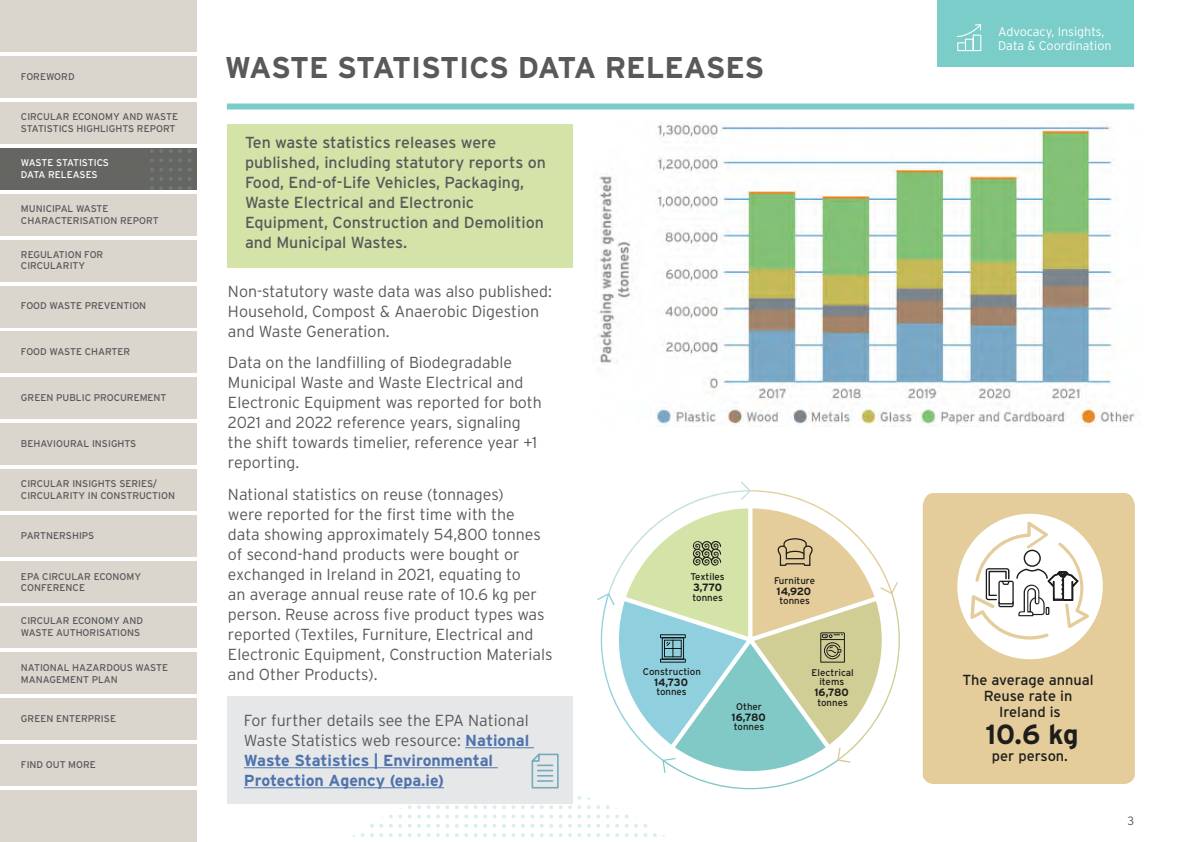
<style>
.page{position:relative;width:1191px;height:842px;background:#fff}
.page>*{position:absolute;margin:0;border:0;box-sizing:border-box;transform-origin:0 0}
.t1{font:700 30px "Interstate";letter-spacing:-.015em;color:#58595b}
.t2{font:700 27.6px "Interstate";color:#1d1d1b}
.body_big{font:300 16px/20px "Interstate";color:#58595b}
.body_big-2{font:16px/20px "Interstate";color:#58595b}
.body_big-3{font:700 16px/20px "Interstate";color:#4f73ad}
.t3{font:14.6px/16px "Interstate";color:#1d1d1b;text-align:center}
.body_copy{font:300 12.6px/14.4px "Interstate";color:#fff}
.t4{font:300 12px "Interstate";color:#58595b}
.t5{font:700 10.6px "Interstate";letter-spacing:-.015em;color:#1d1d1b}
.t6{font:9.8px/11.8px "Interstate";color:#58595b}
.t7{font:9.8px/11.8px "Interstate";letter-spacing:-.01em;color:#fff}
.t8{font:9.6px/8.8px "Interstate";color:#1d1d1b;text-align:center}
.s1{font-weight:300;color:#58595b}
</style>
<div class="page">
<div style="left:0;top:286px;width:197px;height:41px;background:#dad5cd"></div>
<div style="left:0;top:240px;width:197px;height:41px;background:#dad5cd"></div>
<div style="left:0;top:194px;width:197px;height:42px;background:#dad5cd"></div>
<div style="left:0;top:57px;width:197px;height:41px;background:#dad5cd"></div>
<div style="left:0;top:0;width:197px;height:52px;background:#dad5cd"></div>
<div style="left:0;top:790px;width:197px;height:52px;background:#dad5cd"></div>
<div style="left:0;top:332px;width:197px;height:41px;background:#dad5cd"></div>
<div style="left:0;top:378px;width:197px;height:41px;background:#dad5cd"></div>
<div style="left:0;top:423px;width:197px;height:42px;background:#dad5cd"></div>
<div style="left:0;top:469px;width:197px;height:42px;background:#dad5cd"></div>
<div style="left:0;top:515px;width:197px;height:41px;background:#dad5cd"></div>
<div style="left:0;top:561px;width:197px;height:41px;background:#dad5cd"></div>
<div style="left:0;top:607px;width:197px;height:41px;background:#dad5cd"></div>
<div style="left:0;top:653px;width:197px;height:41px;background:#dad5cd"></div>
<div style="left:0;top:698px;width:197px;height:42px;background:#dad5cd"></div>
<div style="left:0;top:744px;width:197px;height:42px;background:#dad5cd"></div>
<div style="left:0;top:103px;width:197px;height:41px;background:#dad5cd"></div>
<div style="left:227px;top:124px;width:346px;height:143px;background:#d4e3a7"></div>
<svg style="left:653px;top:833px;width:12px;height:4px"></svg>
<svg style="left:634px;top:824px;width:13px;height:13px"></svg>
<svg style="left:615px;top:808px;width:13px;height:10px"></svg>
<svg style="left:615px;top:824px;width:13px;height:13px"></svg>
<svg style="left:606px;top:805px;width:3px;height:13px"></svg>
<svg style="left:606px;top:824px;width:3px;height:13px"></svg>
<svg style="left:587px;top:797px;width:13px;height:21px"></svg>
<svg style="left:587px;top:824px;width:13px;height:13px"></svg>
<svg style="left:568px;top:796px;width:13px;height:22px"></svg>
<svg style="left:568px;top:824px;width:13px;height:13px"></svg>
<svg style="left:549px;top:805px;width:13px;height:13px"></svg>
<svg style="left:549px;top:824px;width:13px;height:13px"></svg>
<svg style="left:540px;top:805px;width:3px;height:13px"></svg>
<svg style="left:540px;top:824px;width:3px;height:13px"></svg>
<svg style="left:521px;top:805px;width:13px;height:13px"></svg>
<svg style="left:521px;top:824px;width:13px;height:13px"></svg>
<svg style="left:502px;top:805px;width:13px;height:13px"></svg>
<svg style="left:502px;top:824px;width:13px;height:13px"></svg>
<svg style="left:483px;top:805px;width:13px;height:13px"></svg>
<svg style="left:483px;top:824px;width:13px;height:13px"></svg>
<svg style="left:474px;top:805px;width:3px;height:13px"></svg>
<svg style="left:474px;top:824px;width:3px;height:13px"></svg>
<svg style="left:455px;top:805px;width:13px;height:13px"></svg>
<svg style="left:455px;top:824px;width:13px;height:13px"></svg>
<svg style="left:436px;top:805px;width:13px;height:13px"></svg>
<svg style="left:436px;top:824px;width:13px;height:13px"></svg>
<svg style="left:417px;top:805px;width:13px;height:13px"></svg>
<svg style="left:417px;top:824px;width:13px;height:13px"></svg>
<svg style="left:408px;top:805px;width:3px;height:13px"></svg>
<svg style="left:408px;top:824px;width:3px;height:13px"></svg>
<svg style="left:389px;top:808px;width:13px;height:10px"></svg>
<svg style="left:389px;top:824px;width:13px;height:13px"></svg>
<svg style="left:370px;top:824px;width:13px;height:13px"></svg>
<svg style="left:352px;top:833px;width:12px;height:4px"></svg>
<div style="left:937px;top:0;width:197px;height:67px;background:#7acdc8"></div>
<svg style="left:957px;top:24px;width:25px;height:28px"></svg>
<div style="left:227px;top:103px;width:907px;height:6px;background:#7acdc8"></div>
<div style="left:922px;top:493px;width:212px;height:291px;background:#e4cd9b"></div>
<div style="left:957px;top:514px;width:145px;height:145px;background:#fff;border-radius:50%"></div>
<svg style="left:970px;top:522px;width:119px;height:118px"></svg>
<svg style="left:597px;top:482px;width:303px;height:308px"></svg>
<img style="left:597px;top:124px;width:538px;height:302px">
<div style="left:227px;top:697px;width:346px;height:107px;background:#e6e7e8"></div>
<hr style="left:465px;top:747px;width:69px;height:1px;background:#4f73ad">
<hr style="left:244px;top:767px;width:254px;height:1px;background:#4f73ad">
<hr style="left:244px;top:787px;width:200px;height:1px;background:#4f73ad">
<svg style="left:531px;top:753px;width:28px;height:36px"></svg>
<div style="left:0;top:148px;width:197px;height:42px;background:#656562"></div>
<svg style="left:188px;top:149px;width:3px;height:13px"></svg>
<svg style="left:188px;top:168px;width:3px;height:22px"></svg>
<svg style="left:169px;top:149px;width:13px;height:13px"></svg>
<svg style="left:169px;top:168px;width:13px;height:22px"></svg>
<svg style="left:150px;top:149px;width:13px;height:13px"></svg>
<svg style="left:150px;top:168px;width:13px;height:22px"></svg>
<p class="t6" style="left:21px;top:71px;width:55px">FOREWORD</p>
<p class="t6" style="left:21px;top:111px;width:159px">CIRCULAR ECONOMY AND WASTE<br>STATISTICS HIGHLIGHTS REPORT</p>
<p class="t7" style="left:21px;top:157px;width:90px">WASTE STATISTICS<br>DATA RELEASES</p>
<p class="t6" style="left:21px;top:202px;width:139px">MUNICIPAL WASTE<br>CHARACTERISATION REPORT</p>
<p class="t6" style="left:21px;top:248px;width:84px">REGULATION FOR<br>CIRCULARITY</p>
<p class="t6" style="left:21px;top:300px;width:127px">FOOD WASTE PREVENTION</p>
<p class="t6" style="left:21px;top:346px;width:111px">FOOD WASTE CHARTER</p>
<p class="t6" style="left:21px;top:392px;width:147px">GREEN PUBLIC PROCUREMENT</p>
<p class="t6" style="left:21px;top:438px;width:117px">BEHAVIOURAL INSIGHTS</p>
<p class="t6" style="left:21px;top:477px;width:155px">CIRCULAR INSIGHTS SERIES/<br>CIRCULARITY IN CONSTRUCTION</p>
<p class="t6" style="left:21px;top:529px;width:75px">PARTNERSHIPS</p>
<p class="t6" style="left:21px;top:570px;width:122px">EPA CIRCULAR ECONOMY<br>CONFERENCE</p>
<p class="t6" style="left:21px;top:615px;width:123px">CIRCULAR ECONOMY AND<br>WASTE AUTHORISATIONS</p>
<p class="t6" style="left:21px;top:662px;width:149px">NATIONAL HAZARDOUS WASTE<br>MANAGEMENT PLAN</p>
<p class="t6" style="left:21px;top:712px;width:97px">GREEN ENTERPRISE</p>
<p class="t6" style="left:21px;top:758px;width:76px">FIND OUT MORE</p>
<p class="t1" style="left:225px;top:51px;width:541px">WASTE STATISTICS DATA RELEASES</p>
<p class="body_big-2" style="left:245px;top:133px;width:302px">Ten waste statistics releases were published, including statutory reports on Food, End-of-Life Vehicles, Packaging, Waste Electrical and Electronic Equipment, Construction and Demolition and Municipal Wastes.</p>
<p class="body_big" style="left:228px;top:281px;width:325px">Non-statutory waste data was also published:<br>Household, Compost &amp; Anaerobic Digestion and Waste Generation.</p>
<p class="body_big" style="left:228px;top:352px;width:315px">Data on the landfilling of Biodegradable Municipal Waste and Waste Electrical and Electronic Equipment was reported for both 2021 and 2022 reference years, signaling the shift towards timelier, reference year +1 reporting.</p>
<p class="body_big" style="left:228px;top:484px;width:326px">National statistics on reuse (tonnages)<br>were reported for the first time with the<br>data showing approximately 54,800 tonnes of second-hand products were bought or exchanged in Ireland in 2021, equating to<br>an average annual reuse rate of 10.6 kg per person. Reuse across five product types was reported (Textiles, Furniture, Electrical and Electronic Equipment, Construction Materials and Other Products).</p>
<p class="body_big" style="left:244px;top:710px;width:286px">For further details see the EPA National</p>
<p class="body_big-3" style="left:244px;top:730px;width:287px"><span class="s1">Waste Statistics web resource:</span> National<br>Waste Statistics | Environmental<br>Protection Agency (epa.ie)</p>
<p class="t8" style="left:690px;top:572px;width:36px">Textiles</p>
<p class="t5" style="left:693px;top:581px;width:30px">3,770</p>
<p class="t8" style="left:692px;top:593px;width:32px">tonnes</p>
<p class="t8" style="left:774px;top:576px;width:43px">Furniture</p>
<p class="t5" style="left:776px;top:585px;width:36px">14,920</p>
<p class="t8" style="left:779px;top:596px;width:32px">tonnes</p>
<p class="t8" style="left:643px;top:667px;width:60px">Construction</p>
<p class="t5" style="left:654px;top:676px;width:35px">14,730</p>
<p class="t8" style="left:656px;top:687px;width:32px">tonnes</p>
<p class="t8" style="left:736px;top:702px;width:27px">Other</p>
<p class="t5" style="left:731px;top:711px;width:36px">16,780</p>
<p class="t8" style="left:734px;top:722px;width:32px">tonnes</p>
<p class="t8" style="left:811px;top:669px;width:44px">Electrical items</p>
<p class="t5" style="left:814px;top:686px;width:36px">16,780</p>
<p class="t8" style="left:817px;top:698px;width:32px">tonnes</p>
<p class="body_copy" style="left:998px;top:24px;width:115px">Advocacy, Insights,<br>Data &amp; Coordination</p>
<p class="t3" style="left:962px;top:671px;width:133px">The average annual<br>Reuse rate in<br>Ireland is</p>
<h2 class="t2" style="left:985px;top:719px;width:95px">10.6 kg</h2>
<p class="t3" style="left:992px;top:748px;width:78px">per person.</p>
<p class="t4" style="left:1127px;top:814px;width:8px">3</p>
</div>
